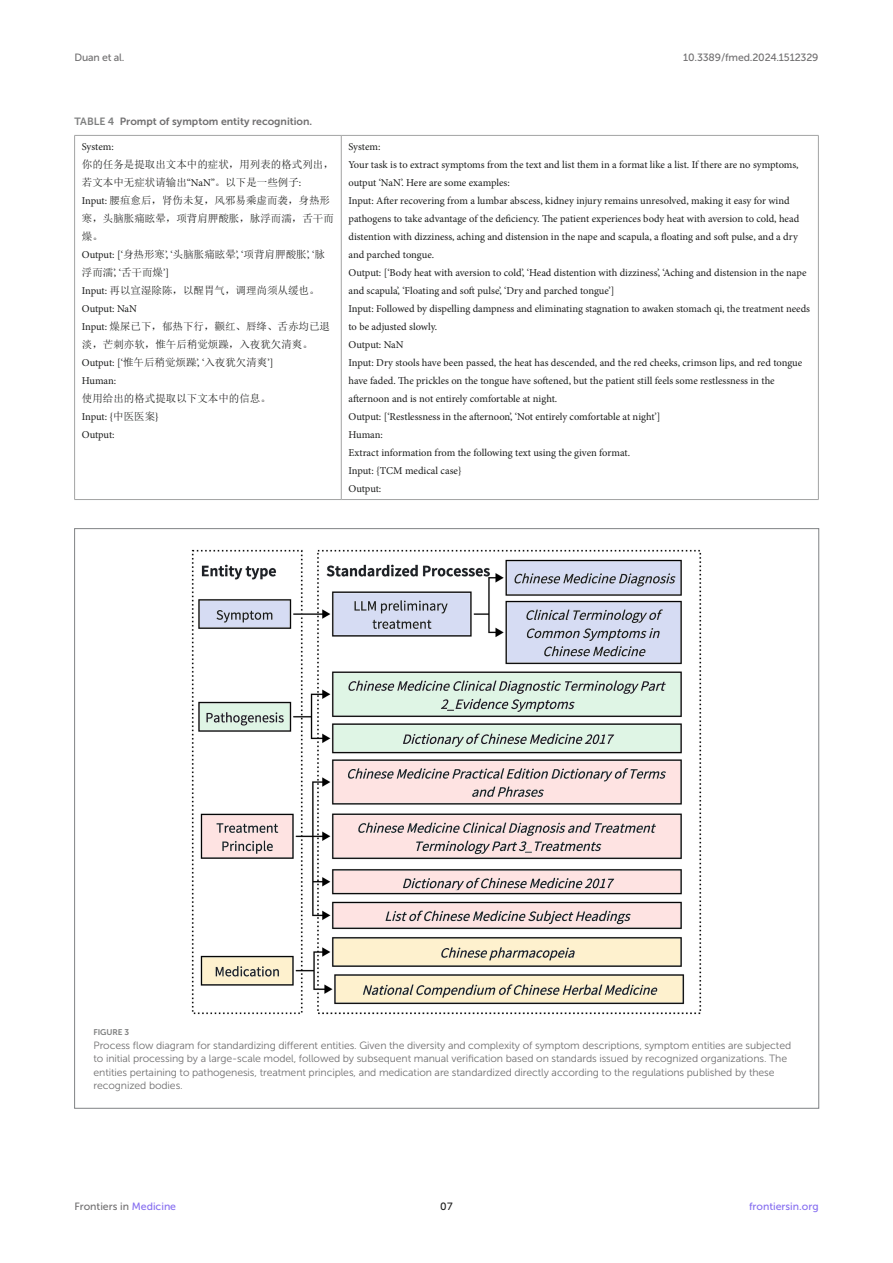
<style>
.page{position:relative;width:893px;height:1263px;background:#fff}
.page>*{position:absolute;margin:0;border:0;box-sizing:border-box;transform-origin:0 0}
.TB_TX{font:10.5px/18px "Minion Pro";letter-spacing:-.005em;color:#1b1c1b}
.FIG_LEG{font:10.5px/13.5px "Museo Sans 300";letter-spacing:-.01em;color:#706f70}
.TB_TX-2{font:10.5px/18px "Sim Sun";color:#1b1c1b}
.t1{font:10.5px "Museo Sans 500";letter-spacing:-.015em;color:#706f70}
.TT{font:10.5px "Museo Sans 700";color:#706f70}
.t2{font:10.5px "Museo Sans 500";color:#856df0}
.t3{font:10.5px "Museo Sans 500";color:#1b1c1b}
.FIG_HD{font:8.25px "Museo Sans 700";letter-spacing:-.01em;color:#7e7f7f}
.s1{color:#7e7f7f}
.s2{font-family:"Minion Pro"}
.s3{font-family:"Sim Sun"}
.s4{color:#856df0}
</style>
<div class="page">
<hr style="left:341px;top:135px;width:478px;height:1px;background:#a2a3a3">
<hr style="left:818px;top:136px;width:1px;height:363px;background:#a2a3a3">
<hr style="left:341px;top:499px;width:478px;height:1px;background:#a2a3a3">
<hr style="left:74px;top:135px;width:267px;height:1px;background:#a2a3a3">
<hr style="left:74px;top:136px;width:1px;height:363px;background:#a2a3a3">
<hr style="left:341px;top:136px;width:1px;height:363px;background:#a2a3a3">
<hr style="left:74px;top:499px;width:267px;height:1px;background:#a2a3a3">
<img style="left:191px;top:549px;width:511px;height:466px">
<p class="t1" style="left:74px;top:51px;width:51px">Duan et al.</p>
<p class="t1" style="left:683px;top:51px;width:137px">10.3389/fmed.2024.1512329</p>
<p class="TT" style="left:74px;top:115px;width:239px"><span class="s1">TABLE 4</span> Prompt of symptom entity recognition.</p>
<p class="TB_TX" style="left:82px;top:138px;width:34px">System:</p>
<p class="TB_TX-2" style="left:82px;top:155px;width:253px">你的任务是提取出文本中的症状，用列表的格式列出，若文本中无症状请输出<span class="s2">“NaN”</span>。以下是一些例子<span class="s2">:</span></p>
<p class="TB_TX-2" style="left:82px;top:191px;width:253px"><span class="s2">Input:</span> 腰疽愈后，肾伤未复，风邪易乘虚而袭，身热形寒，头脑胀痛眩晕，项背肩胛酸胀，脉浮而濡，舌干而燥。</p>
<p class="TB_TX-2" style="left:82px;top:245px;width:245px"><span class="s2">Output: [‘</span>身热形寒<span class="s2">’, ‘</span>头脑胀痛眩晕<span class="s2">’, ‘</span>项背肩胛酸胀<span class="s2">’, ‘</span>脉浮而濡<span class="s2">’, ‘</span>舌干而燥<span class="s2">’]</span></p>
<p class="TB_TX-2" style="left:82px;top:281px;width:239px"><span class="s2">Input:</span> 再以宣湿除陈，以醒胃气，调理尚须从缓也。</p>
<p class="TB_TX" style="left:82px;top:300px;width:57px">Output: NaN</p>
<p class="TB_TX-2" style="left:82px;top:317px;width:250px"><span class="s2">Input:</span> 燥屎已下，郁热下行，颧红、唇绛、舌赤均已退淡，芒刺亦软，惟午后稍觉烦躁，入夜犹欠清爽。</p>
<p class="TB_TX" style="left:82px;top:354px;width:193px">Output: [‘<span class="s3">惟午后稍觉烦躁</span>’, ‘<span class="s3">入夜犹欠清爽</span>’]</p>
<p class="TB_TX" style="left:82px;top:372px;width:36px">Human:</p>
<p class="TB_TX-2" style="left:82px;top:389px;width:190px">使用给出的格式提取以下文本中的信息。</p>
<p class="TB_TX" style="left:82px;top:408px;width:79px">Input: {<span class="s3">中医医案</span>}</p>
<p class="TB_TX" style="left:82px;top:426px;width:34px">Output:</p>
<p class="TB_TX" style="left:348px;top:138px;width:34px">System:</p>
<p class="TB_TX" style="left:348px;top:156px;width:452px">Your task is to extract symptoms from the text and list them in a format like a list. If there are no symptoms, output ‘NaN’. Here are some examples:</p>
<p class="TB_TX" style="left:348px;top:192px;width:452px">Input: After recovering from a lumbar abscess, kidney injury remains unresolved, making it easy for wind pathogens to take advantage of the deficiency. The patient experiences body heat with aversion to cold, head distention with dizziness, aching and distension in the nape and scapula, a floating and soft pulse, and a dry and parched tongue.</p>
<p class="TB_TX" style="left:348px;top:264px;width:459px">Output: [‘Body heat with aversion to cold’, ‘Head distention with dizziness’, ‘Aching and distension in the nape and scapula’, ‘Floating and soft pulse’, ‘Dry and parched tongue’]</p>
<p class="TB_TX" style="left:348px;top:300px;width:463px">Input: Followed by dispelling dampness and eliminating stagnation to awaken stomach qi, the treatment needs to be adjusted slowly.</p>
<p class="TB_TX" style="left:348px;top:336px;width:57px">Output: NaN</p>
<p class="TB_TX" style="left:348px;top:354px;width:455px">Input: Dry stools have been passed, the heat has descended, and the red cheeks, crimson lips, and red tongue have faded. The prickles on the tongue have softened, but the patient still feels some restlessness in the afternoon and is not entirely comfortable at night.</p>
<p class="TB_TX" style="left:348px;top:408px;width:313px">Output: [‘Restlessness in the afternoon’, ‘Not entirely comfortable at night’]</p>
<p class="TB_TX" style="left:348px;top:426px;width:36px">Human:</p>
<p class="TB_TX" style="left:348px;top:444px;width:283px">Extract information from the following text using the given format.</p>
<p class="TB_TX" style="left:348px;top:462px;width:115px">Input: {TCM medical case}</p>
<p class="TB_TX" style="left:348px;top:480px;width:34px">Output:</p>
<p class="FIG_HD" style="left:94px;top:1028px;width:37px">FIGURE 3</p>
<p class="FIG_LEG" style="left:94px;top:1038px;width:699px">Process flow diagram for standardizing different entities. Given the diversity and complexity of symptom descriptions, symptom entities are subjected to initial processing by a large-scale model, followed by subsequent manual verification based on standards issued by recognized organizations. The entities pertaining to pathogenesis, treatment principles, and medication are standardized directly according to the regulations published by these recognized bodies.</p>
<p class="t1" style="left:74px;top:1200px;width:103px">Frontiers in <span class="s4">Medicine</span></p>
<p class="t3" style="left:440px;top:1200px;width:14px">07</p>
<p class="t2" style="left:749px;top:1200px;width:71px">frontiersin.org</p>
</div>
